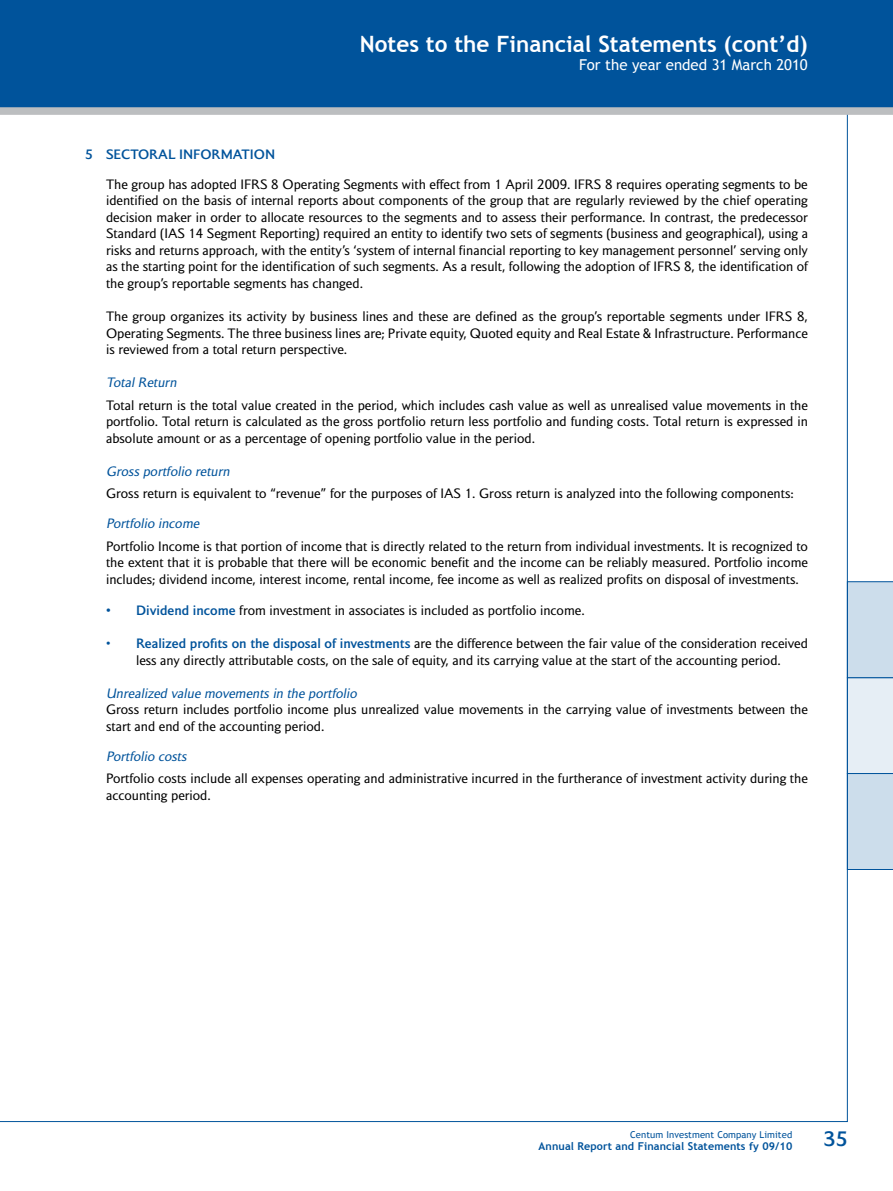
<style>
.page{position:relative;width:893px;height:1191px;background:#fff}
.page>*{position:absolute;margin:0;border:0;box-sizing:border-box;transform-origin:0 0}
.t1{font:700 22.5px "Trebuchet MS";color:#fff}
.t2{font:700 19.65px "Mylius Sans";color:#00539b}
.t3{font:15px "Trebuchet MS";color:#fff}
.t4{font:12.75px/16.5px "Mylius Sans";color:#000;text-align:justify}
.t5{font:italic 12.75px "Mylius Sans";color:#00539b}
.t6{font:700 12.75px "Mylius Sans";color:#00539b}
.t7{font:700 10.8px "Trebuchet MS";letter-spacing:.01em;color:#00539b}
.t8{font:9.45px "Trebuchet MS";letter-spacing:.01em;color:#00539b}
.s1{font-weight:700;color:#00539b}
.s2{color:#00539b}
</style>
<div class="page">
<svg style="left:848px;top:581px;width:45px;height:289px"></svg>
<div style="left:0;top:0;width:893px;height:111px;background:#00539b"></div>
<div style="left:0;top:108px;width:893px;height:6px;background:#bcbec0"></div>
<h1 class="t1" style="left:360px;top:30px;width:449px">Notes to the Financial Statements (cont’d)</h1>
<p class="t3" style="left:579px;top:56px;width:230px">For the year ended 31 March 2010</p>
<p class="t6" style="left:85px;top:146px;width:192px">5 SECTORAL INFORMATION</p>
<p class="t4" style="left:106px;top:176px;width:703px">The group has adopted IFRS 8 Operating Segments with effect from 1 April 2009. IFRS 8 requires operating segments to be identified on the basis of internal reports about components of the group that are regularly reviewed by the chief operating decision maker in order to allocate resources to the segments and to assess their performance. In contrast, the predecessor Standard (IAS 14 Segment Reporting) required an entity to identify two sets of segments (business and geographical), using a risks and returns approach, with the entity’s ‘system of internal financial reporting to key management personnel’ serving only as the starting point for the identification of such segments. As a result, following the adoption of IFRS 8, the identification of the group’s reportable segments has changed.</p>
<p class="t4" style="left:106px;top:308px;width:703px">The group organizes its activity by business lines and these are defined as the group’s reportable segments under IFRS 8, Operating Segments. The three business lines are; Private equity, Quoted equity and Real Estate &amp; Infrastructure. Performance is reviewed from a total return perspective.</p>
<p class="t5" style="left:106px;top:375px;width:75px">Total Return</p>
<p class="t4" style="left:106px;top:396px;width:703px">Total return is the total value created in the period, which includes cash value as well as unrealised value movements in the portfolio. Total return is calculated as the gross portfolio return less portfolio and funding costs. Total return is expressed in absolute amount or as a percentage of opening portfolio value in the period.</p>
<p class="t5" style="left:106px;top:463px;width:128px">Gross portfolio return</p>
<p class="t4" style="left:106px;top:485px;width:689px">Gross return is equivalent to “revenue” for the purposes of IAS 1. Gross return is analyzed into the following components:</p>
<p class="t5" style="left:106px;top:516px;width:97px">Portfolio income</p>
<p class="t4" style="left:106px;top:537px;width:703px">Portfolio Income is that portion of income that is directly related to the return from individual investments. It is recognized to the extent that it is probable that there will be economic benefit and the income can be reliably measured. Portfolio income includes; dividend income, interest income, rental income, fee income as well as realized profits on disposal of investments.</p>
<p class="t4" style="left:106px;top:602px;width:480px"><span class="s1">• Dividend income</span> from investment in associates is included as portfolio income.</p>
<p class="t4" style="left:106px;top:635px;width:703px;text-align:center"><span class="s2">•</span> <span class="s1">Realized profits on the disposal of investments</span> are the difference between the fair value of the consideration received less any directly attributable costs, on the sale of equity, and its carrying value at the start of the accounting period.</p>
<p class="t5" style="left:106px;top:685px;width:255px">Unrealized value movements in the portfolio</p>
<p class="t4" style="left:106px;top:701px;width:703px">Gross return includes portfolio income plus unrealized value movements in the carrying value of investments between the start and end of the accounting period.</p>
<p class="t5" style="left:106px;top:748px;width:85px">Portfolio costs</p>
<p class="t4" style="left:106px;top:770px;width:703px">Portfolio costs include all expenses operating and administrative incurred in the furtherance of investment activity during the accounting period.</p>
<p class="t8" style="left:630px;top:1129px;width:164px">Centum Investment Company Limited</p>
<p class="t7" style="left:539px;top:1139px;width:255px">Annual Report and Financial Statements fy 09/10</p>
<h2 class="t2" style="left:824px;top:1126px;width:25px">35</h2>
</div>
